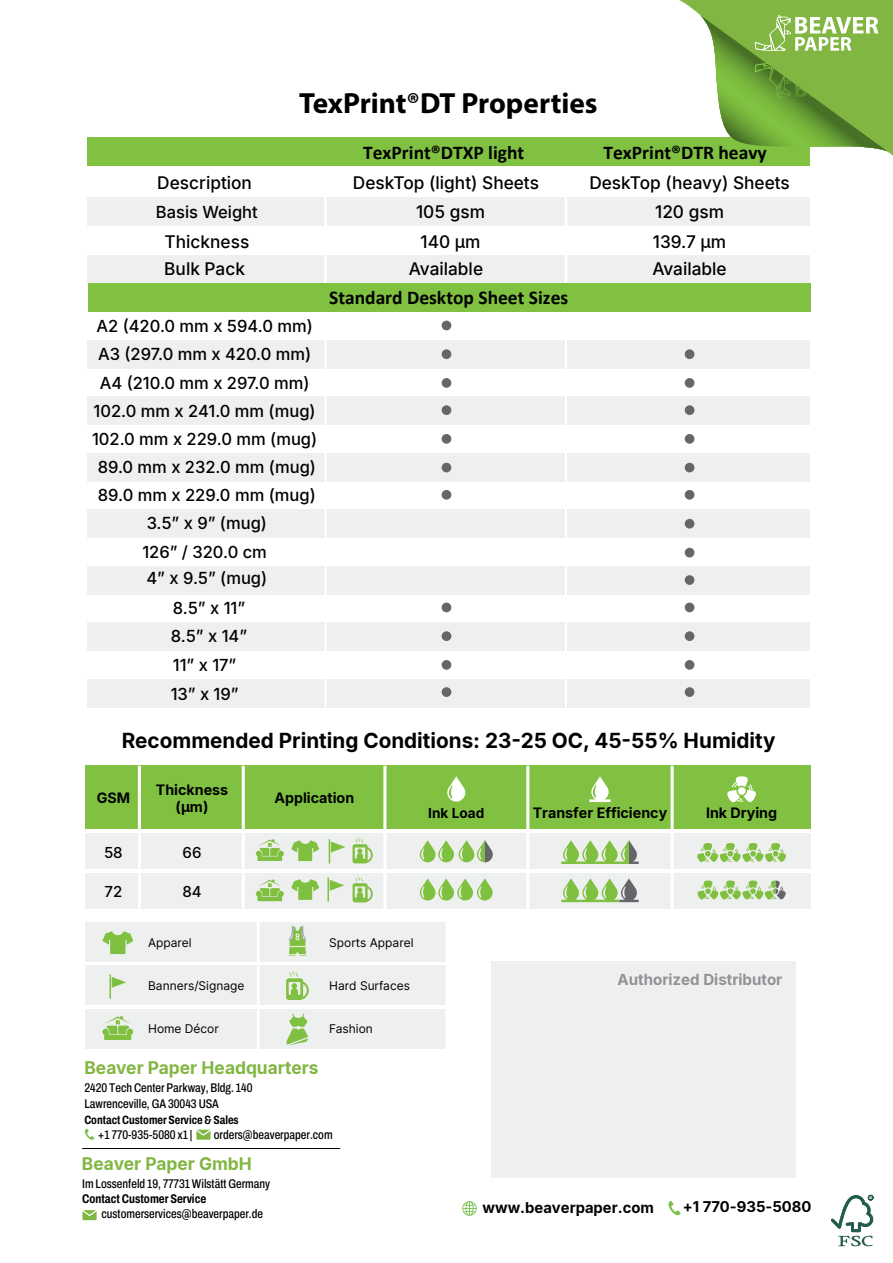
<style>
.page{position:relative;width:893px;height:1263px;background:#fff}
.page>*{position:absolute;margin:0;border:0;box-sizing:border-box;transform-origin:0 0}
.t1{font:700 29.25px "Myriad Pro";color:#000}
.t2{font:700 20.7px "Inter";color:#000}
.t3{font:700 19.5px "Calibri";color:#000}
.t4{font:700 17.4px "Inter";color:#80b641}
.t5{font:500 17.25px/28.8px "Inter";color:#000;text-align:center}
.t6{font:500 16.5px/28.2px "Inter";color:#000;text-align:center}
.t7{font:700 15.15px "Inter";color:#909295}
.t8{font:500 15px "Inter";color:#000}
.t9{font:700 14.85px "Inter";color:#000}
.t10{font:700 14.25px/17.1px "Inter";color:#000;text-align:center}
.t11{font:700 13.65px "Inter";color:#000}
.t12{font:500 12.6px/15.1px "Archivo Condensed";color:#000}
.t13{font:700 12.6px "Archivo Condensed";color:#000}
.t14{font:12px "Inter";color:#000}
.t15{font:700 12px "Archivo Condensed";color:#000}
</style>
<div class="page">
<div style="left:87px;top:340px;width:723px;height:28px;background:#eeefef"></div>
<div style="left:87px;top:397px;width:723px;height:28px;background:#eeefef"></div>
<div style="left:87px;top:453px;width:723px;height:28px;background:#eeefef"></div>
<div style="left:87px;top:510px;width:723px;height:28px;background:#eeefef"></div>
<div style="left:87px;top:566px;width:723px;height:28px;background:#eeefef"></div>
<div style="left:87px;top:623px;width:723px;height:28px;background:#eeefef"></div>
<div style="left:87px;top:679px;width:723px;height:28px;background:#eeefef"></div>
<svg style="left:831px;top:1195px;width:42px;height:51px"></svg>
<div style="left:491px;top:962px;width:304px;height:216px;background:#eeefef"></div>
<div style="left:85px;top:922px;width:362px;height:39px;background:#eeefef"></div>
<div style="left:85px;top:1009px;width:362px;height:39px;background:#eeefef"></div>
<div style="left:85px;top:965px;width:362px;height:40px;background:#eeefef"></div>
<svg style="left:109px;top:974px;width:17px;height:25px"></svg>
<svg style="left:102px;top:931px;width:31px;height:23px"></svg>
<svg style="left:289px;top:926px;width:17px;height:29px"></svg>
<svg style="left:102px;top:1016px;width:31px;height:24px"></svg>
<svg style="left:287px;top:1013px;width:22px;height:32px"></svg>
<svg style="left:286px;top:971px;width:23px;height:29px"></svg>
<hr style="left:257px;top:921px;width:3px;height:129px;background:#fff">
<hr style="left:446px;top:921px;width:3px;height:129px;background:#fff">
<svg style="left:668px;top:1201px;width:13px;height:14px"></svg>
<svg style="left:462px;top:1201px;width:15px;height:15px"></svg>
<hr style="left:82px;top:1148px;width:258px;height:1px;background:#000">
<svg style="left:85px;top:1128px;width:9px;height:12px"></svg>
<svg style="left:196px;top:1130px;width:15px;height:10px"></svg>
<svg style="left:82px;top:1210px;width:15px;height:10px"></svg>
<div style="left:87px;top:198px;width:723px;height:28px;background:#eeefef"></div>
<div style="left:87px;top:138px;width:723px;height:28px;background:#80c141"></div>
<div style="left:87px;top:255px;width:723px;height:28px;background:#eeefef"></div>
<hr style="left:324px;top:336px;width:3px;height:371px;background:#fff">
<hr style="left:565px;top:336px;width:2px;height:371px;background:#fff">
<hr style="left:324px;top:166px;width:3px;height:148px;background:#fff">
<hr style="left:565px;top:166px;width:2px;height:148px;background:#fff">
<div style="left:442px;top:321px;width:9px;height:9px;background:#656668;border-radius:50%"></div>
<div style="left:442px;top:349px;width:9px;height:10px;background:#656668;border-radius:50%"></div>
<div style="left:442px;top:378px;width:9px;height:10px;background:#656668;border-radius:50%"></div>
<div style="left:442px;top:405px;width:9px;height:10px;background:#656668;border-radius:50%"></div>
<div style="left:442px;top:434px;width:9px;height:10px;background:#656668;border-radius:50%"></div>
<div style="left:442px;top:463px;width:9px;height:9px;background:#656668;border-radius:50%"></div>
<div style="left:442px;top:490px;width:9px;height:10px;background:#656668;border-radius:50%"></div>
<div style="left:442px;top:603px;width:9px;height:9px;background:#656668;border-radius:50%"></div>
<div style="left:442px;top:631px;width:9px;height:10px;background:#656668;border-radius:50%"></div>
<div style="left:442px;top:660px;width:9px;height:10px;background:#656668;border-radius:50%"></div>
<div style="left:442px;top:687px;width:9px;height:10px;background:#656668;border-radius:50%"></div>
<div style="left:685px;top:349px;width:9px;height:10px;background:#656668;border-radius:50%"></div>
<div style="left:685px;top:378px;width:9px;height:10px;background:#656668;border-radius:50%"></div>
<div style="left:685px;top:405px;width:9px;height:10px;background:#656668;border-radius:50%"></div>
<div style="left:685px;top:434px;width:9px;height:10px;background:#656668;border-radius:50%"></div>
<div style="left:685px;top:463px;width:9px;height:9px;background:#656668;border-radius:50%"></div>
<div style="left:685px;top:490px;width:9px;height:10px;background:#656668;border-radius:50%"></div>
<div style="left:685px;top:519px;width:9px;height:10px;background:#656668;border-radius:50%"></div>
<div style="left:685px;top:548px;width:9px;height:9px;background:#656668;border-radius:50%"></div>
<div style="left:685px;top:575px;width:9px;height:10px;background:#656668;border-radius:50%"></div>
<div style="left:685px;top:603px;width:9px;height:9px;background:#656668;border-radius:50%"></div>
<div style="left:685px;top:631px;width:9px;height:10px;background:#656668;border-radius:50%"></div>
<div style="left:685px;top:660px;width:9px;height:10px;background:#656668;border-radius:50%"></div>
<div style="left:685px;top:687px;width:9px;height:10px;background:#656668;border-radius:50%"></div>
<div style="left:88px;top:283px;width:723px;height:28px;background:#80c141"></div>
<div style="left:85px;top:766px;width:726px;height:63px;background:#80c141"></div>
<div style="left:85px;top:833px;width:726px;height:36px;background:#eeefef"></div>
<div style="left:85px;top:873px;width:726px;height:35px;background:#eeefef"></div>
<svg style="left:727px;top:776px;width:29px;height:27px"></svg>
<svg style="left:589px;top:776px;width:21px;height:26px"></svg>
<svg style="left:447px;top:776px;width:18px;height:26px"></svg>
<svg style="left:420px;top:878px;width:73px;height:22px"></svg>
<svg style="left:561px;top:878px;width:78px;height:24px"></svg>
<svg style="left:697px;top:843px;width:89px;height:19px"></svg>
<hr style="left:138px;top:766px;width:3px;height:145px;background:#fff">
<hr style="left:242px;top:766px;width:3px;height:145px;background:#fff">
<hr style="left:383px;top:766px;width:3px;height:145px;background:#fff">
<hr style="left:526px;top:766px;width:3px;height:145px;background:#fff">
<hr style="left:671px;top:766px;width:3px;height:145px;background:#fff">
<svg style="left:420px;top:840px;width:73px;height:22px"></svg>
<svg style="left:561px;top:840px;width:78px;height:24px"></svg>
<svg style="left:697px;top:880px;width:89px;height:20px"></svg>
<svg style="left:353px;top:837px;width:20px;height:26px"></svg>
<svg style="left:353px;top:876px;width:20px;height:26px"></svg>
<svg style="left:256px;top:839px;width:28px;height:22px"></svg>
<svg style="left:256px;top:880px;width:28px;height:21px"></svg>
<svg style="left:329px;top:839px;width:17px;height:24px"></svg>
<svg style="left:327px;top:877px;width:17px;height:25px"></svg>
<svg style="left:291px;top:840px;width:28px;height:21px"></svg>
<svg style="left:291px;top:879px;width:28px;height:21px"></svg>
<svg style="left:672px;top:0;width:221px;height:156px"></svg>
<h1 class="t1" style="left:299px;top:84px;width:300px">TexPrint®DT Properties</h1>
<p class="t5" style="left:157px;top:168px;width:96px">Description</p>
<p class="t6" style="left:156px;top:198px;width:103px">Basis Weight</p>
<p class="t5" style="left:164px;top:227px;width:86px;line-height:27.8px;text-align:left">Thickness<br>Bulk Pack</p>
<p class="t6" style="left:92px;top:312px;width:227px">A2 (420.0 mm x 594.0 mm)<br>A3 (297.0 mm x 420.0 mm)<br>A4 (210.0 mm x 297.0 mm)<br>102.0 mm x 241.0 mm (mug)<br>102.0 mm x 229.0 mm (mug)<br>89.0 mm x 232.0 mm (mug)<br>89.0 mm x 229.0 mm (mug)<br>3.5ˮ x 9ˮ (mug)<br>126ˮ / 320.0 cm</p>
<p class="t6" style="left:146px;top:564px;width:122px">4ˮ x 9.5ˮ (mug)</p>
<p class="t6" style="left:173px;top:593px;width:74px">8.5ˮ x 11ˮ</p>
<p class="t6" style="left:171px;top:621px;width:78px;line-height:29.1px;text-align:left">8.5ˮ x 14ˮ<br>11ˮ x 17ˮ<br>13ˮ x 19ˮ</p>
<p class="t3" style="left:363px;top:139px;width:163px">TexPrint®DTXP light</p>
<p class="t5" style="left:353px;top:168px;width:188px">DeskTop (light) Sheets<br>105 gsm<br>140 μm<br>Available</p>
<p class="t3" style="left:329px;top:284px;width:241px">Standard Desktop Sheet Sizes</p>
<p class="t3" style="left:603px;top:139px;width:165px">TexPrint®DTR heavy</p>
<p class="t5" style="left:589px;top:168px;width:202px">DeskTop (heavy) Sheets<br>120 gsm<br>139.7 μm<br>Available</p>
<p class="t2" style="left:122px;top:725px;width:655px">Recommended Printing Conditions: 23-25 OC, 45-55% Humidity</p>
<p class="t10" style="left:97px;top:789px;width:35px">GSM</p>
<p class="t10" style="left:156px;top:781px;width:74px">Thickness (μm)</p>
<p class="t10" style="left:274px;top:789px;width:81px">Application</p>
<p class="t11" style="left:428px;top:803px;width:58px">Ink Load</p>
<p class="t10" style="left:533px;top:804px;width:136px">Transfer Efficiency</p>
<p class="t10" style="left:706px;top:804px;width:73px">Ink Drying</p>
<p class="t8" style="left:104px;top:841px;width:20px">58</p>
<p class="t8" style="left:104px;top:880px;width:19px">72</p>
<p class="t8" style="left:183px;top:841px;width:20px">66</p>
<p class="t8" style="left:182px;top:880px;width:21px">84</p>
<p class="t14" style="left:148px;top:933px;width:45px">Apparel</p>
<p class="t14" style="left:329px;top:933px;width:86px">Sports Apparel</p>
<p class="t14" style="left:148px;top:977px;width:98px">Banners/Signage</p>
<p class="t14" style="left:329px;top:977px;width:82px">Hard Surfaces</p>
<p class="t14" style="left:148px;top:1019px;width:72px">Home Décor</p>
<p class="t14" style="left:329px;top:1019px;width:45px">Fashion</p>
<p class="t4" style="left:84px;top:1054px;width:236px">Beaver Paper Headquarters</p>
<p class="t12" style="left:84px;top:1080px;width:170px">2420 Tech Center Parkway, Bldg. 140<br>Lawrenceville, GA 30043 USA</p>
<p class="t15" style="left:84px;top:1110px;width:156px">Contact Customer Service &amp; Sales</p>
<p class="t12" style="left:98px;top:1127px;width:96px">+1 770-935-5080 x1 |</p>
<p class="t12" style="left:214px;top:1127px;width:120px">orders@beaverpaper.com</p>
<p class="t4" style="left:82px;top:1150px;width:171px">Beaver Paper GmbH</p>
<p class="t12" style="left:82px;top:1176px;width:189px">Im Lossenfeld 19, 77731 Wilstätt Germany</p>
<p class="t13" style="left:82px;top:1189px;width:126px">Contact Customer Service</p>
<p class="t12" style="left:102px;top:1206px;width:163px">customerservices@beaverpaper.de</p>
<p class="t7" style="left:617px;top:968px;width:166px">Authorized Distributor</p>
<p class="t9" style="left:483px;top:1196px;width:173px">www.beaverpaper.com</p>
<p class="t9" style="left:683px;top:1195px;width:130px">+1 770-935-5080</p>
</div>
